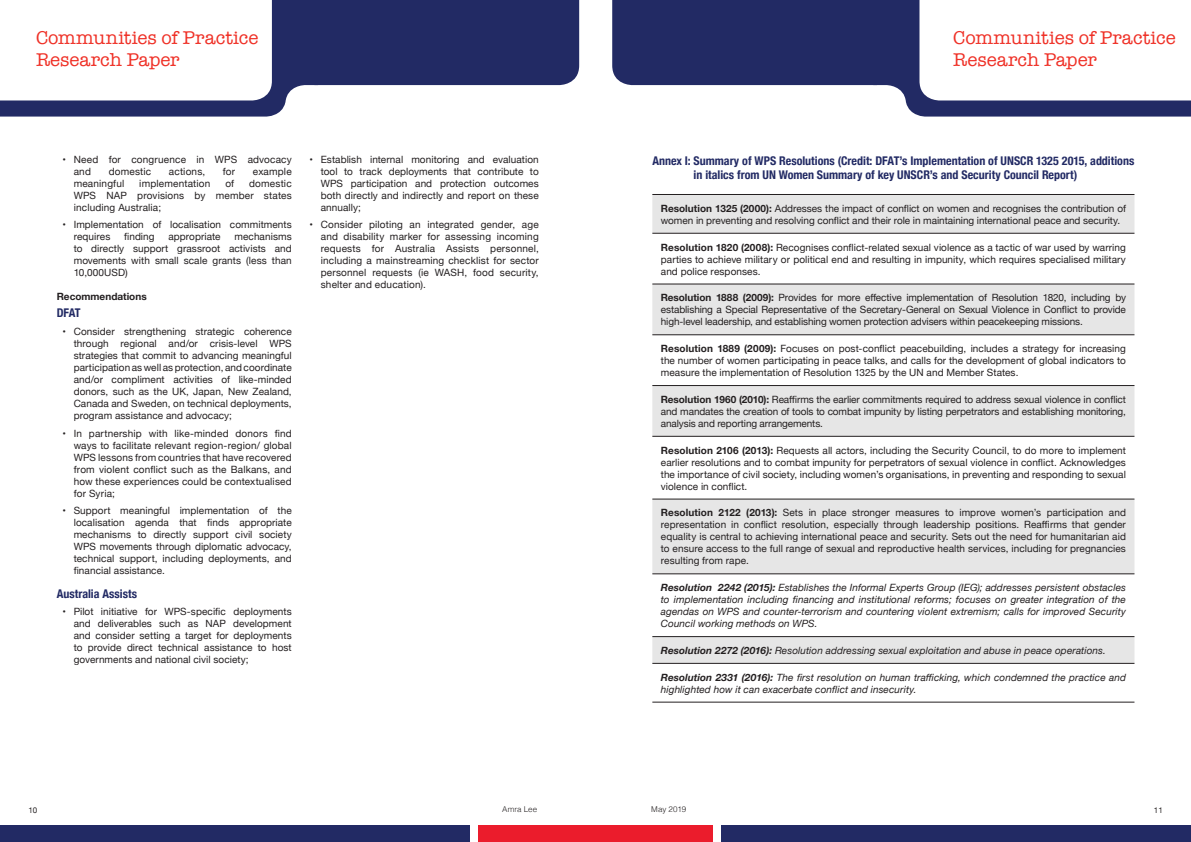
<style>
.page{position:relative;width:1191px;height:842px;background:#fff}
.page>*{position:absolute;margin:0;border:0;box-sizing:border-box;transform-origin:0 0}
.t1{font:19px "American Typewriter";color:#ef3026}
.t2{font:700 condensed 12px/14.4px "Helvetica Neue";color:#222a64}
.table_text{font:10px/12px "Helvetica Neue";letter-spacing:.005em;color:#231f20;text-align:justify}
.table_text-2{font:italic 10px/12px "Helvetica Neue";letter-spacing:.01em;color:#231f20;text-align:justify}
.heading_3{font:700 10px "Helvetica Neue";color:#231f20}
.t3{font:300 8px "Helvetica";letter-spacing:.005em;color:#231f20}
.t4{font:8px "Helvetica Neue";color:#231f20}
.s1{font-weight:700}
</style>
<div class="page">
<svg style="left:0;top:0;width:579px;height:117px"></svg>
<div style="left:478px;top:825px;width:117px;height:17px;background:#eb1c2c"></div>
<div style="left:0;top:825px;width:469px;height:17px;background:#222a64"></div>
<svg style="left:612px;top:0;width:579px;height:117px"></svg>
<div style="left:595px;top:825px;width:118px;height:17px;background:#eb1c2c"></div>
<div style="left:721px;top:825px;width:470px;height:17px;background:#222a64"></div>
<div style="left:652px;top:195px;width:482px;height:38px;background:#e6e6e6"></div>
<svg style="left:652px;top:283px;width:482px;height:419px"></svg>
<hr style="left:652px;top:194px;width:482px;height:1px;background:#231f20">
<hr style="left:652px;top:233px;width:482px;height:1px;background:#231f20">
<hr style="left:652px;top:284px;width:482px;height:1px;background:#231f20">
<hr style="left:652px;top:335px;width:482px;height:1px;background:#231f20">
<hr style="left:652px;top:385px;width:482px;height:1px;background:#231f20">
<hr style="left:652px;top:436px;width:482px;height:1px;background:#231f20">
<hr style="left:652px;top:499px;width:482px;height:1px;background:#231f20">
<hr style="left:652px;top:574px;width:482px;height:1px;background:#231f20">
<hr style="left:652px;top:636px;width:482px;height:1px;background:#231f20">
<hr style="left:652px;top:663px;width:482px;height:1px;background:#231f20">
<hr style="left:652px;top:702px;width:482px;height:1px;background:#231f20">
<p class="t1" style="left:36px;top:24px;width:224px">Communities of Practice</p>
<p class="t1" style="left:36px;top:46px;width:145px">Research Paper</p>
<p class="table_text" style="left:74px;top:154px;width:219px;text-indent:-11px">• Need for congruence in WPS advocacy and</p>
<p class="table_text" style="left:109px;top:166px;width:44px">domestic</p>
<p class="table_text" style="left:169px;top:166px;width:38px">actions,</p>
<p class="table_text" style="left:223px;top:166px;width:14px">for</p>
<p class="table_text" style="left:253px;top:166px;width:40px">example</p>
<p class="table_text" style="left:74px;top:178px;width:52px">meaningful</p>
<p class="table_text" style="left:139px;top:178px;width:73px">implementation</p>
<p class="table_text" style="left:225px;top:178px;width:10px">of</p>
<p class="table_text" style="left:74px;top:178px;width:219px;text-indent:175px">domestic WPS NAP provisions by member states including Australia;</p>
<p class="table_text" style="left:74px;top:219px;width:219px;text-indent:-11px">• Implementation of localisation commitments requires</p>
<p class="table_text" style="left:124px;top:231px;width:32px">finding</p>
<p class="table_text" style="left:168px;top:231px;width:54px">appropriate</p>
<p class="table_text" style="left:74px;top:231px;width:219px;text-indent:161px">mechanisms to directly support grassroot activists and movements with small scale grants (less than 10,000USD)</p>
<p class="heading_3" style="left:57px;top:288px;width:91px">Recommendations</p>
<p class="t2" style="left:57px;top:305px;width:26px">DFAT</p>
<p class="table_text" style="left:74px;top:326px;width:219px;text-indent:-11px">• Consider strengthening strategic coherence through regional and/or crisis-level WPS strategies that commit to advancing meaningful participation as well as protection, and coordinate and/or compliment activities of like-minded donors, such as the UK, Japan, New Zealand, Canada and Sweden, on technical deployments, program assistance and advocacy;</p>
<p class="table_text" style="left:74px;top:428px;width:219px;text-indent:-11px">• In partnership with like-minded donors find ways to facilitate relevant region-region/ global WPS lessons from countries that have recovered from violent conflict such as the Balkans, and how these experiences could be contextualised for Syria;</p>
<p class="table_text" style="left:74px;top:505px;width:219px;text-indent:-11px">• Support meaningful implementation of the localisation agenda that finds appropriate mechanisms to directly support civil society WPS movements through diplomatic advocacy, technical support, including deployments, and financial assistance.</p>
<p class="t2" style="left:57px;top:585px;width:82px">Australia Assists</p>
<p class="table_text" style="left:74px;top:606px;width:219px;text-indent:-11px">• Pilot initiative for WPS-specific deployments and deliverables such as NAP development and consider setting a target for deployments to provide direct technical assistance to host governments and national civil society;</p>
<p class="table_text" style="left:321px;top:154px;width:219px;text-indent:-11px">• Establish internal monitoring and evaluation tool to track deployments that contribute to WPS participation and protection outcomes both directly and indirectly and report on these annually;</p>
<p class="table_text" style="left:321px;top:219px;width:219px;text-indent:-11px">• Consider piloting an integrated gender, age and disability marker for assessing incoming requests for Australia Assists personnel, including a mainstreaming checklist for sector personnel requests (ie WASH, food security, shelter and education).</p>
<p class="t1" style="left:953px;top:24px;width:224px">Communities of Practice</p>
<p class="t1" style="left:953px;top:46px;width:145px">Research Paper</p>
<p class="t2" style="left:693px;top:152px;width:442px;text-indent:-41px">Annex I: Summary of WPS Resolutions (Credit: DFAT’s Implementation of UNSCR 1325 2015, additions in italics from UN Women Summary of key UNSCR’s and Security Council Report)</p>
<p class="table_text" style="left:661px;top:203px;width:466px"><span class="s1">Resolution 1325 (2000):</span> Addresses the impact of conflict on women and recognises the contribution of women in preventing and resolving conflict and their role in maintaining international peace and security.</p>
<p class="table_text" style="left:661px;top:241px;width:466px"><span class="s1">Resolution 1820 (2008):</span> Recognises conflict-related sexual violence as a tactic of war used by warring parties to achieve military or political end and resulting in impunity, which requires specialised military and police responses.</p>
<p class="table_text" style="left:661px;top:292px;width:466px"><span class="s1">Resolution 1888 (2009):</span> Provides for more effective implementation of Resolution 1820, including by establishing a Special Representative of the Secretary-General on Sexual Violence in Conflict to provide high-level leadership, and establishing women protection advisers within peacekeeping missions.</p>
<p class="table_text" style="left:661px;top:343px;width:466px"><span class="s1">Resolution 1889 (2009):</span> Focuses on post-conflict peacebuilding, includes a strategy for increasing the number of women participating in peace talks, and calls for the development of global indicators to measure the implementation of Resolution 1325 by the UN and Member States.</p>
<p class="table_text" style="left:661px;top:394px;width:466px"><span class="s1">Resolution 1960 (2010):</span> Reaffirms the earlier commitments required to address sexual violence in conflict and mandates the creation of tools to combat impunity by listing perpetrators and establishing monitoring, analysis and reporting arrangements.</p>
<p class="table_text" style="left:661px;top:445px;width:466px"><span class="s1">Resolution 2106 (2013):</span> Requests all actors, including the Security Council, to do more to implement earlier resolutions and to combat impunity for perpetrators of sexual violence in conflict. Acknowledges the importance of civil society, including women’s organisations, in preventing and responding to sexual violence in conflict.</p>
<p class="table_text" style="left:661px;top:507px;width:466px"><span class="s1">Resolution 2122 (2013):</span> Sets in place stronger measures to improve women’s participation and representation in conflict resolution, especially through leadership positions. Reaffirms that gender equality is central to achieving international peace and security. Sets out the need for humanitarian aid to ensure access to the full range of sexual and reproductive health services, including for pregnancies resulting from rape.</p>
<p class="table_text-2" style="left:661px;top:582px;width:466px"><span class="s1">Resolution 2242 (2015):</span> Establishes the Informal Experts Group (IEG); addresses persistent obstacles to implementation including financing and institutional reforms; focuses on greater integration of the agendas on WPS and counter-terrorism and countering violent extremism; calls for improved Security Council working methods on WPS.</p>
<p class="table_text-2" style="left:661px;top:645px;width:446px"><span class="s1">Resolution 2272 (2016):</span> Resolution addressing sexual exploitation and abuse in peace operations.</p>
<p class="table_text-2" style="left:661px;top:672px;width:466px"><span class="s1">Resolution 2331 (2016):</span> The first resolution on human trafficking, which condemned the practice and highlighted how it can exacerbate conflict and insecurity.</p>
<p class="t4" style="left:28px;top:805px;width:10px">10</p>
<p class="t3" style="left:502px;top:802px;width:37px">Amra Lee</p>
<p class="t3" style="left:651px;top:802px;width:37px">May 2019</p>
<p class="t4" style="left:1154px;top:805px;width:10px">11</p>
</div>
